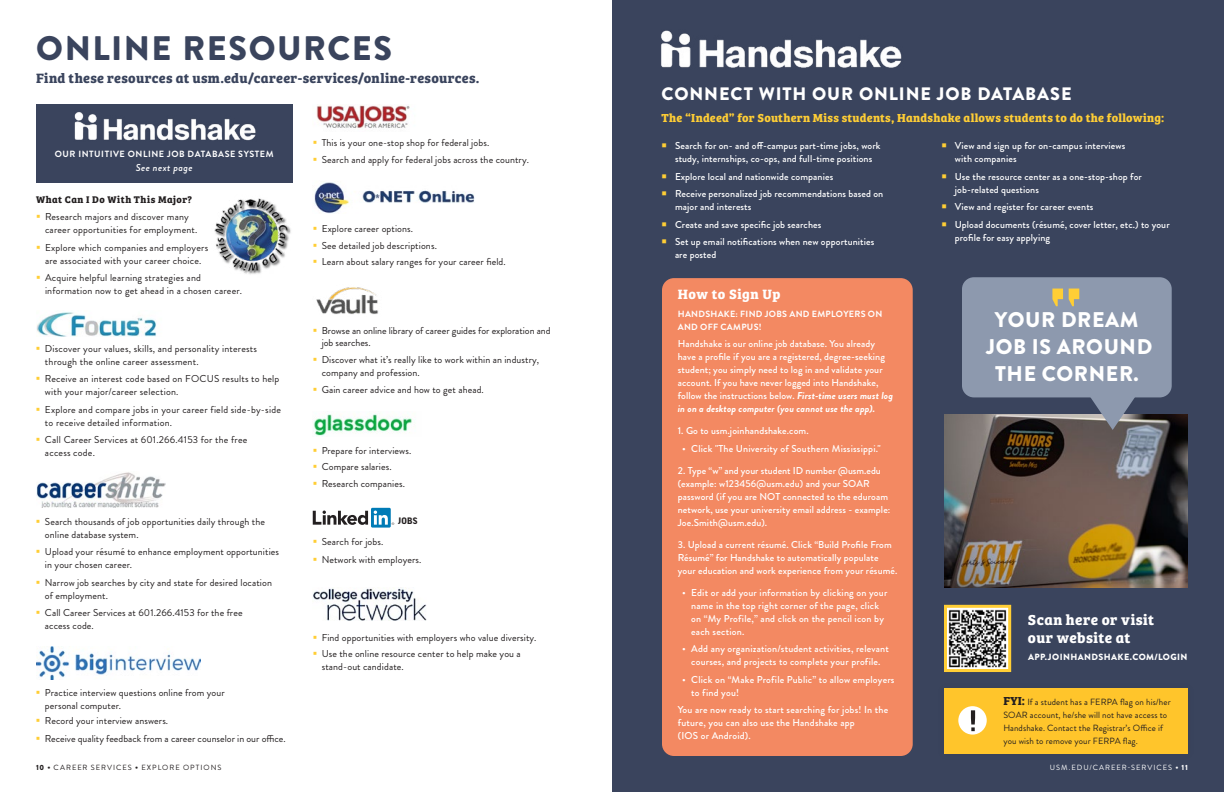
<style>
.page{position:relative;width:1224px;height:792px;background:#fff}
.page>*{position:absolute;margin:0;border:0;box-sizing:border-box;transform-origin:0 0}
.t1{font:900 34px "Brandon Grotesque";letter-spacing:.045em;color:#3a445d}
.t2{font:900 21.3px/26.9px "Brandon Grotesque";letter-spacing:.03em;color:#fff;text-align:center}
.t3{font:900 18px "Brandon Grotesque";letter-spacing:.05em;color:#fff}
.t4{font:700 15px/18px "Bree Serif";letter-spacing:.025em;color:#fff}
.t5{font:700 14px "Bree Serif";letter-spacing:.02em;color:#3a445d}
.t6{font:700 14px "Bree Serif";letter-spacing:.035em;color:#fff}
.t7{font:700 12px "Bree Serif";letter-spacing:.02em;color:#ffce35}
.t8{font:500 10px/13px "Brandon Grotesque";letter-spacing:.01em;color:#fff}
.t9{font:10px/13px "Brandon Grotesque";letter-spacing:.01em;color:#231f20}
.t10{font:700 10px "Bree Serif";letter-spacing:.045em;color:#231f20}
.t11{font:italic 500 10px "Brandon Grotesque";letter-spacing:.04em;color:#fff}
.t12{font:700 10px "Good Headline Pro";color:#231f20}
.t13{font:9px/13px "Brandon Grotesque";letter-spacing:.01em;color:#231f20}
.t14{font:700 9px/13px "Brandon Grotesque";letter-spacing:.03em;color:#fff}
.t15{font:700 9px "Brandon Grotesque";letter-spacing:.06em;color:#fff}
.t16{font:900 9px "Brandon Grotesque";letter-spacing:.045em;color:#fff}
.t17{font:7.5px "Brandon Grotesque";letter-spacing:.135em;color:#231f20}
.t18{font:7.5px "Brandon Grotesque";letter-spacing:.13em;color:#fff}
.s1{font-weight:700;font-style:italic}
.s2{font-family:"Bree Serif";font-weight:700;font-size:12px}
.s3{font-weight:900}
</style>
<div class="page">
<div style="left:612px;top:0;width:612px;height:792px;background:#3a445d"></div>
<div style="left:662px;top:278px;width:251px;height:478px;background:#f38962;border-radius:12px"></div>
<img style="left:36px;top:312px;width:121px;height:24px">
<img style="left:36px;top:472px;width:129px;height:36px">
<img style="left:36px;top:647px;width:165px;height:33px">
<img style="left:316px;top:105px;width:94px;height:23px">
<img style="left:314px;top:182px;width:161px;height:32px">
<img style="left:316px;top:287px;width:63px;height:27px">
<img style="left:313px;top:414px;width:99px;height:22px">
<svg style="left:313px;top:511px;width:55px;height:14px"></svg>
<svg style="left:371px;top:508px;width:20px;height:19px"></svg>
<svg style="left:374px;top:511px;width:20px;height:14px"></svg>
<img style="left:313px;top:588px;width:114px;height:32px">
<img style="left:214px;top:198px;width:77px;height:77px">
<img style="left:661px;top:30px;width:241px;height:38px">
<div style="left:36px;top:104px;width:256px;height:79px;background:#3a445d"></div>
<img style="left:74px;top:112px;width:182px;height:29px">
<div style="left:944px;top:689px;width:244px;height:65px;background:#ffc52b"></div>
<div style="left:958px;top:706px;width:29px;height:29px;background:#fff;border-radius:50%"></div>
<svg style="left:971px;top:710px;width:4px;height:21px"></svg>
<img style="left:948px;top:609px;width:59px;height:59px">
<div style="left:944px;top:605px;width:67px;height:67px;border:3px solid #ffce35"></div>
<img style="left:944px;top:414px;width:244px;height:174px">
<div style="left:962px;top:277px;width:210px;height:120px;background:#8d99ae;border-radius:12px"></div>
<svg style="left:1052px;top:289px;width:27px;height:17px"></svg>
<svg style="left:1087px;top:397px;width:51px;height:33px"></svg>
<h1 class="t1" style="left:36px;top:24px;width:357px">ONLINE RESOURCES</h1>
<h3 class="t5" style="left:36px;top:68px;width:445px">Find these resources at usm.edu/career-services/online-resources.</h3>
<p class="t15" style="left:55px;top:147px;width:220px">OUR INTUITIVE ONLINE JOB DATABASE SYSTEM</p>
<p class="t11" style="left:136px;top:160px;width:58px">See next page</p>
<p class="t10" style="left:36px;top:192px;width:158px">What Can I Do With This Major?</p>
<p class="t9" style="left:45px;top:211px;width:154px">Research majors and discover many career opportunities for employment.</p>
<p class="t9" style="left:45px;top:241px;width:165px">Explore which companies and employers are associated with your career choice.</p>
<p class="t9" style="left:45px;top:272px;width:199px">Acquire helpful learning strategies and information now to get ahead in a chosen career.</p>
<p class="t9" style="left:45px;top:342px;width:214px">Discover your values, skills, and personality interests through the online career assessment.</p>
<p class="t9" style="left:45px;top:373px;width:236px">Receive an interest code based on FOCUS results to help with your major/career selection.</p>
<p class="t9" style="left:45px;top:403px;width:237px">Explore and compare jobs in your career field side-by-side to receive detailed information.</p>
<p class="t9" style="left:45px;top:434px;width:204px">Call Career Services at 601.266.4153 for the free access code.</p>
<p class="t9" style="left:45px;top:515px;width:222px">Search thousands of job opportunities daily through the online database system.</p>
<p class="t9" style="left:45px;top:546px;width:236px">Upload your résumé to enhance employment opportunities in your chosen career.</p>
<p class="t9" style="left:45px;top:576px;width:229px">Narrow job searches by city and state for desired location of employment.</p>
<p class="t9" style="left:45px;top:607px;width:199px">Call Career Services at 601.266.4153 for the free access code.</p>
<p class="t9" style="left:45px;top:686px;width:181px">Practice interview questions online from your personal computer.</p>
<p class="t9" style="left:45px;top:712px;width:242px;line-height:17.5px">Record your interview answers.<br>Receive quality feedback from a career counselor in our office.</p>
<p class="t9" style="left:322px;top:134px;width:209px;line-height:17.5px">This is your one-stop shop for federal jobs.<br>Search and apply for federal jobs across the country.</p>
<p class="t9" style="left:322px;top:221px;width:186px;line-height:16.5px">Explore career options.<br>See detailed job descriptions.<br>Learn about salary ranges for your career field.</p>
<p class="t9" style="left:322px;top:325px;width:230px;line-height:12px">Browse an online library of career guides for exploration and job searches.</p>
<p class="t9" style="left:322px;top:353px;width:219px">Discover what it’s really like to work within an industry, company and profession.</p>
<p class="t9" style="left:322px;top:384px;width:164px">Gain career advice and how to get ahead.</p>
<p class="t9" style="left:322px;top:442px;width:91px;line-height:16.5px">Prepare for interviews.<br>Compare salaries.<br>Research companies.</p>
<p class="t12" style="left:398px;top:517px;width:21px">JOBS</p>
<p class="t9" style="left:322px;top:533px;width:101px;line-height:17.5px">Search for jobs.<br>Network with employers.</p>
<p class="t9" style="left:322px;top:629px;width:216px;line-height:16.5px">Find opportunities with employers who value diversity.<br>Use the online resource center to help make you a</p>
<p class="t9" style="left:322px;top:661px;width:84px">stand-out candidate.</p>
<h3 class="t3" style="left:662px;top:81px;width:412px">CONNECT WITH OUR ONLINE JOB DATABASE</h3>
<p class="t7" style="left:662px;top:108px;width:504px">The “Indeed” for Southern Miss students, Handshake allows students to do the following:</p>
<p class="t8" style="left:675px;top:140px;width:207px">Search for on- and off-campus part-time jobs, work study, internships, co-ops, and full-time positions</p>
<p class="t8" style="left:675px;top:168px;width:210px;line-height:17.5px">Explore local and nationwide companies<br>Receive personalized job recommendations based on</p>
<p class="t8" style="left:675px;top:198px;width:201px;line-height:17.5px">major and interests<br>Create and save specific job searches<br>Set up email notifications when new opportunities</p>
<p class="t8" style="left:675px;top:249px;width:43px">are posted</p>
<h3 class="t6" style="left:678px;top:284px;width:104px">How to Sign Up</h3>
<p class="t14" style="left:678px;top:307px;width:206px">HANDSHAKE: FIND JOBS AND EMPLOYERS ON<br>AND OFF CAMPUS!</p>
<p class="t8" style="left:678px;top:338px;width:217px">Handshake is our online job database. You already have a profile if you are a registered, degree-seeking student; you simply need to log in and validate your account. If you have never logged into Handshake, follow the instructions below. <span class="s1">First-time users must log in on a desktop computer (you cannot use the app).</span></p>
<p class="t8" style="left:678px;top:425px;width:132px">1. Go to usm.joinhandshake.com.</p>
<p class="t8" style="left:682px;top:442px;width:200px">• Click "The University of Southern Mississippi."</p>
<p class="t8" style="left:678px;top:464px;width:214px">2. Type “w” and your student ID number @usm.edu (example: w123456@usm.edu) and your SOAR password (if you are NOT connected to the eduroam network, use your university email address - example:<br>Joe.Smith@usm.edu).</p>
<p class="t8" style="left:678px;top:538px;width:221px">3. Upload a current résumé. Click “Build Profile From<br>Résumé” for Handshake to automatically populate your education and work experience from your résumé.</p>
<p class="t8" style="left:691px;top:586px;width:198px;text-indent:-9px">• Edit or add your information by clicking on your name in the top right corner of the page, click on “My Profile,” and click on the pencil icon by each section.</p>
<p class="t8" style="left:682px;top:643px;width:208px;text-align:center">• Add any organization/student activities, relevant courses, and projects to complete your profile.</p>
<p class="t8" style="left:691px;top:673px;width:205px;text-indent:-9px">• Click on “Make Profile Public” to allow employers to find you!</p>
<p class="t8" style="left:678px;top:704px;width:212px">You are now ready to start searching for jobs! In the future, you can also use the Handshake app<br>(IOS or Android).</p>
<p class="t8" style="left:955px;top:140px;width:172px">View and sign up for on-campus interviews with companies</p>
<p class="t8" style="left:955px;top:170px;width:189px">Use the resource center as a one-stop-shop for job-related questions</p>
<p class="t8" style="left:955px;top:198px;width:216px;line-height:17.5px">View and register for career events<br>Upload documents (résumé, cover letter, etc.) to your</p>
<p class="t8" style="left:955px;top:231px;width:97px">profile for easy applying</p>
<h2 class="t2" style="left:986px;top:306px;width:168px">YOUR DREAM<br>JOB IS AROUND<br>THE CORNER.</h2>
<h3 class="t4" style="left:1028px;top:610px;width:128px">Scan here or visit our website at</h3>
<p class="t16" style="left:1028px;top:651px;width:161px">APP.JOINHANDSHAKE.COM/LOGIN</p>
<p class="t13" style="left:1003px;top:695px;width:169px"><span class="s2">FYI:</span> If a student has a FERPA flag on his/her SOAR account, he/she will not have access to Handshake. Contact the Registrar’s Office if you wish to remove your FERPA flag.</p>
<p class="t17" style="left:36px;top:763px;width:187px"><span class="s3">10 •</span> CAREER SERVICES <span class="s3">•</span> EXPLORE OPTIONS</p>
<p class="t18" style="left:1050px;top:763px;width:140px">USM.EDU/CAREER-SERVICES <span class="s3">• 11</span></p>
</div>
